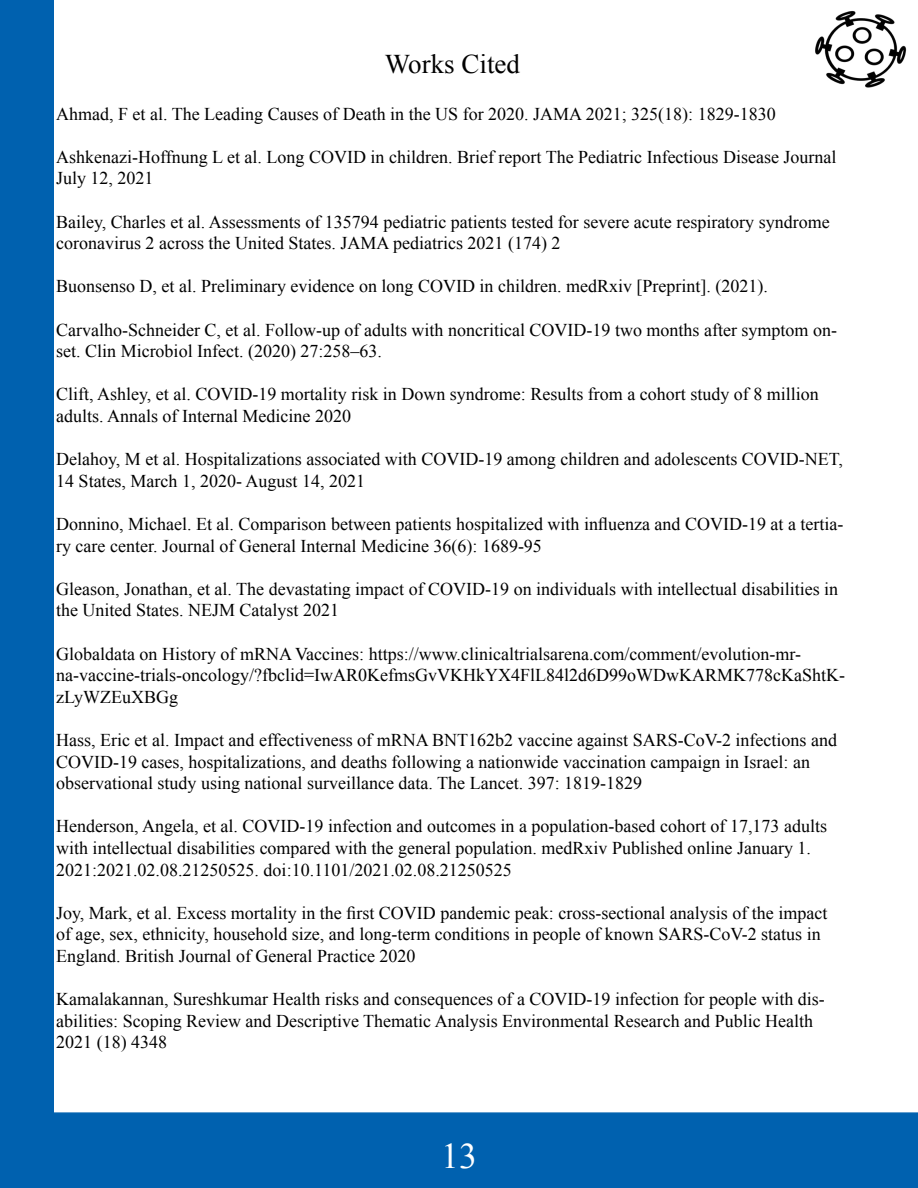
<style>
.page{position:relative;width:918px;height:1188px;background:#fff}
.page>*{position:absolute;margin:0;border:0;box-sizing:border-box;transform-origin:0 0}
.t1{font:36px "Times New Roman";color:#fff}
.t2{font:27px "Times New Roman";color:#000}
.t3{font:18px/21.6px "Times New Roman";color:#000}
</style>
<div class="page">
<div style="left:0;top:0;width:54px;height:1188px;background:#0061af"></div>
<div style="left:0;top:1112px;width:918px;height:76px;background:#0061af;border:2px solid #0061af"></div>
<img style="left:815px;top:11px;width:92px;height:77px">
<h2 class="t2" style="left:385px;top:46px;width:137px">Works Cited</h2>
<p class="t3" style="left:56px;top:102px;width:721px">Ahmad, F et al. The Leading Causes of Death in the US for 2020. JAMA 2021; 325(18): 1829-1830</p>
<p class="t3" style="left:56px;top:146px;width:782px">Ashkenazi-Hoffnung L et al. Long COVID in children. Brief report The Pediatric Infectious Disease Journal<br>July 12, 2021</p>
<p class="t3" style="left:56px;top:210px;width:775px">Bailey, Charles et al. Assessments of 135794 pediatric patients tested for severe acute respiratory syndrome coronavirus 2 across the United States. JAMA pediatrics 2021 (174) 2</p>
<p class="t3" style="left:56px;top:275px;width:713px">Buonsenso D, et al. Preliminary evidence on long COVID in children. medRxiv [Preprint]. (2021).</p>
<p class="t3" style="left:56px;top:318px;width:782px">Carvalho-Schneider C, et al. Follow-up of adults with noncritical COVID-19 two months after symptom on&shy;set. Clin Microbiol Infect. (2020) 27:258–63.</p>
<p class="t3" style="left:56px;top:383px;width:764px">Clift, Ashley, et al. COVID-19 mortality risk in Down syndrome: Results from a cohort study of 8 million adults. Annals of Internal Medicine 2020</p>
<p class="t3" style="left:56px;top:448px;width:788px">Delahoy, M et al. Hospitalizations associated with COVID-19 among children and adolescents COVID-NET,<br>14 States, March 1, 2020- August 14, 2021</p>
<p class="t3" style="left:56px;top:513px;width:789px">Donnino, Michael. Et al. Comparison between patients hospitalized with influenza and COVID-19 at a tertia&shy;ry care center. Journal of General Internal Medicine 36(6): 1689-95</p>
<p class="t3" style="left:56px;top:578px;width:784px">Gleason, Jonathan, et al. The devastating impact of COVID-19 on individuals with intellectual disabilities in the United States. NEJM Catalyst 2021</p>
<p class="t3" style="left:56px;top:642px;width:790px">Globaldata on History of mRNA Vaccines: https://www.clinicaltrialsarena.com/comment/evolution-mr&shy;na-vaccine-trials-oncology/?fbclid=IwAR0KefmsGvVKHkYX4FlL84l2d6D99oWDwKARMK778cKaShtK&shy;zLyWZEuXBGg</p>
<p class="t3" style="left:56px;top:729px;width:782px">Hass, Eric et al. Impact and effectiveness of mRNA BNT162b2 vaccine against SARS-CoV-2 infections and<br>COVID-19 cases, hospitalizations, and deaths following a nationwide vaccination campaign in Israel: an observational study using national surveillance data. The Lancet. 397: 1819-1829</p>
<p class="t3" style="left:56px;top:815px;width:772px">Henderson, Angela, et al. COVID-19 infection and outcomes in a population-based cohort of 17,173 adults with intellectual disabilities compared with the general population. medRxiv Published online January 1.<br>2021:2021.02.08.21250525. doi:10.1101/2021.02.08.21250525</p>
<p class="t3" style="left:56px;top:902px;width:773px">Joy, Mark, et al. Excess mortality in the first COVID pandemic peak: cross-sectional analysis of the impact of age, sex, ethnicity, household size, and long-term conditions in people of known SARS-CoV-2 status in<br>England. British Journal of General Practice 2020</p>
<p class="t3" style="left:56px;top:988px;width:770px">Kamalakannan, Sureshkumar Health risks and consequences of a COVID-19 infection for people with dis&shy;abilities: Scoping Review and Descriptive Thematic Analysis Environmental Research and Public Health<br>2021 (18) 4348</p>
<h1 class="t1" style="left:441px;top:1132px;width:37px">13</h1>
</div>
